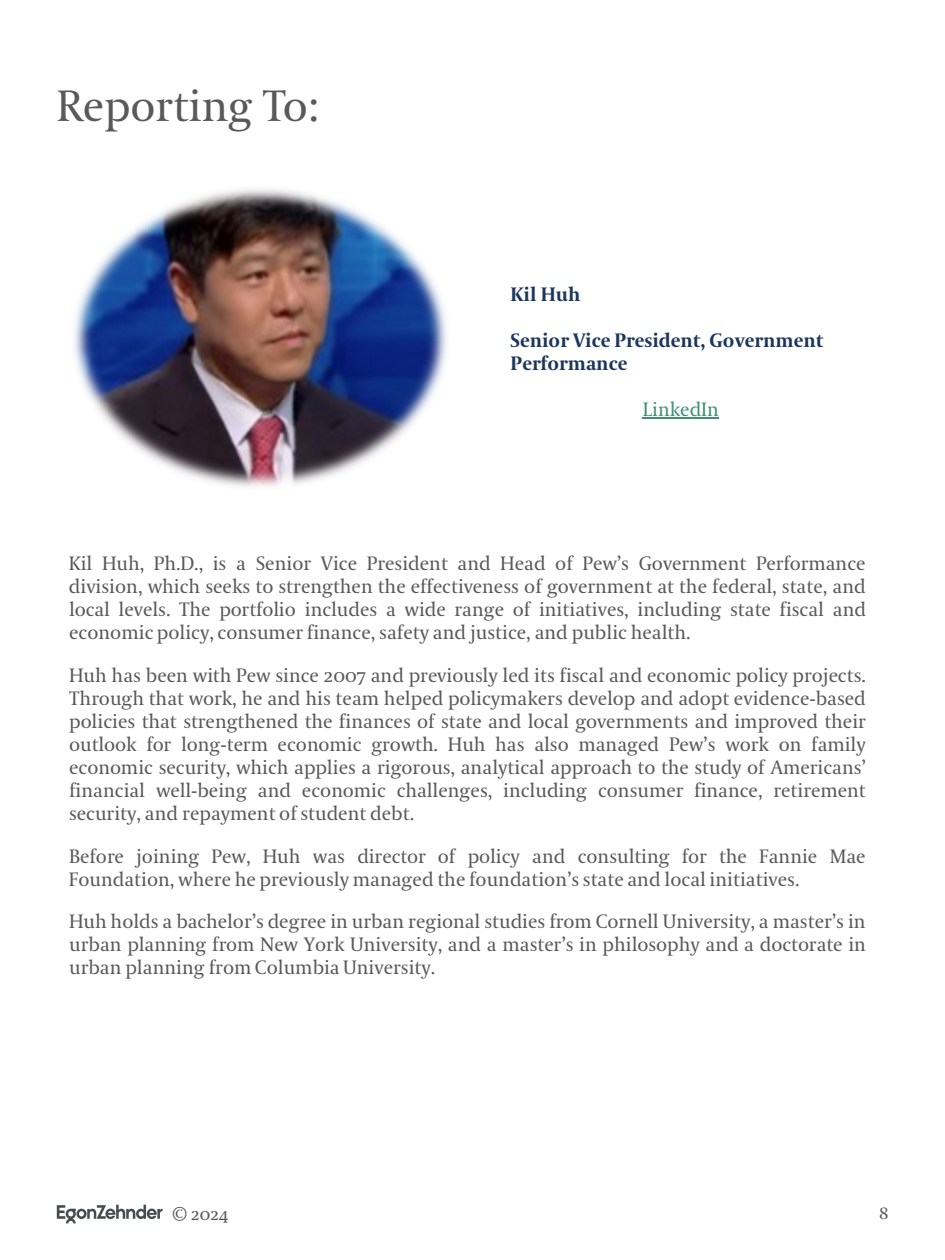
<style>
.page{position:relative;width:945px;height:1260px;background:#fff}
.page>*{position:absolute;margin:0;border:0;box-sizing:border-box;transform-origin:0 0}
.t1{font:43.75px "Coranto 2";color:#595959}
.t2{font:19.25px/23.1px "Coranto 2";color:#595959;text-align:justify}
.t3{font:700 19.25px/23.1px "Coranto 2";letter-spacing:-.005em;color:#1b365d}
.t4{font:19.25px "Coranto 2";color:#409072}
.t5{font:17.5px "Coranto 2";color:#595959}
.t6{font:16.97px "Coranto 2";color:#595959}
</style>
<div class="page">
<svg style="left:57px;top:1205px;width:106px;height:18px"></svg>
<hr style="left:643px;top:417px;width:76px;height:2px;background:#409072">
<img style="left:74px;top:189px;width:373px;height:298px">
<h2 class="t1" style="left:57px;top:80px;width:263px">Reporting To:</h2>
<p class="t3" style="left:511px;top:283px;width:71px">Kil Huh</p>
<p class="t3" style="left:511px;top:329px;width:314px">Senior Vice President, Government<br>Performance</p>
<p class="t4" style="left:643px;top:398px;width:78px">LinkedIn</p>
<p class="t2" style="left:69px;top:552px;width:799px">Kil Huh, Ph.D., is a Senior Vice President and Head of Pew’s Government Performance division, which seeks to strengthen the effectiveness of government at the federal, state, and local levels. The portfolio includes a wide range of initiatives, including state fiscal and economic policy, consumer finance, safety and justice, and public health.</p>
<p class="t2" style="left:69px;top:664px;width:798px">Huh has been with Pew since 2007 and previously led its fiscal and economic policy projects.<br>Through that work, he and his team helped policymakers develop and adopt evidence-based policies that strengthened the finances of state and local governments and improved their outlook for long-term economic growth. Huh has also managed Pew’s work on family economic security, which applies a rigorous, analytical approach to the study of Americans’ financial well-being and economic challenges, including consumer finance, retirement security, and repayment of student debt.</p>
<p class="t2" style="left:69px;top:845px;width:798px">Before joining Pew, Huh was director of policy and consulting for the Fannie Mae<br>Foundation, where he previously managed the foundation’s state and local initiatives.</p>
<p class="t2" style="left:69px;top:911px;width:798px">Huh holds a bachelor’s degree in urban regional studies from Cornell University, a master’s in urban planning from New York University, and a master’s in philosophy and a doctorate in urban planning from Columbia University.</p>
<p class="t5" style="left:172px;top:1203px;width:58px">© 2024</p>
<p class="t6" style="left:879px;top:1203px;width:11px">8</p>
</div>
